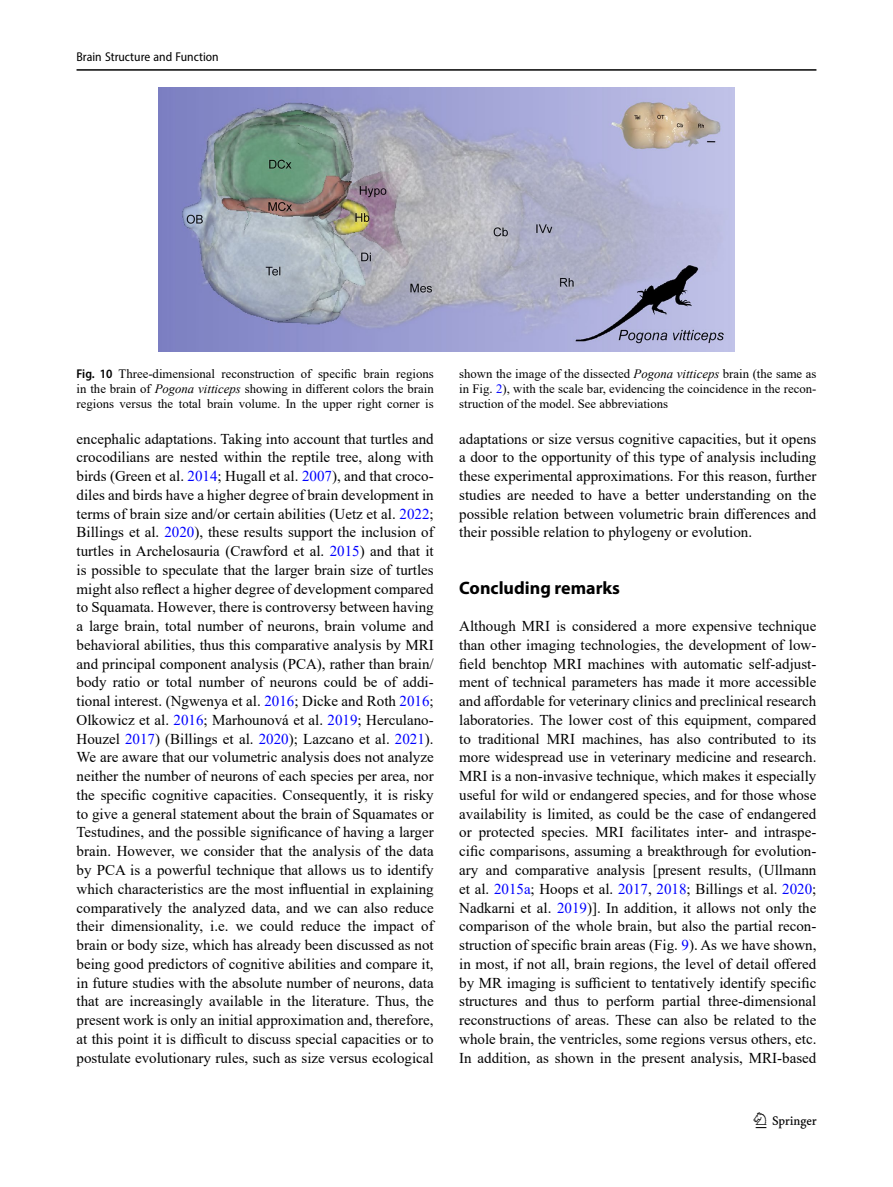
<style>
.page{position:relative;width:893px;height:1187px;background:#fff}
.page>*{position:absolute;margin:0;border:0;box-sizing:border-box;transform-origin:0 0}
.t1{font:22.5px "Springnew";color:#000}
.Head_1{font:700 18px "Myriad Pro";color:#000}
.Body_Text_Indent{font:15px/18.8px "Times New Roman";color:#000;text-align:justify}
.Body_Text{font:15px/18.8px "Times New Roman";color:#000;text-align:justify}
.Figure_Caption{font:12.75px/15px "Times New Roman";color:#000;text-align:justify}
.t2{font:semi-condensed 12.75px "Myriad Pro";color:#000}
.s1{font-family:"Myriad Pro";font-weight:600;font-stretch:semi-condensed}
.s2{font-style:italic}
.s3{color:#00f}
</style>
<div class="page">
<hr style="left:77px;top:69px;width:739px;height:2px;background:#000">
<img style="left:158px;top:87px;width:577px;height:264px">
<p class="t2" style="left:77px;top:49px;width:144px">Brain Structure and Function</p>
<p class="Figure_Caption" style="left:77px;top:366px;width:359px"><span class="s1">Fig. 10</span> Three-dimensional reconstruction of specific brain regions in the brain of <span class="s2">Pogona vitticeps</span> showing in different colors the brain regions versus the total brain volume. In the upper right corner is</p>
<p class="Figure_Caption" style="left:459px;top:366px;width:359px">shown the image of the dissected <span class="s2">Pogona vitticeps</span> brain (the same as in Fig. <span class="s3">2</span>), with the scale bar, evidencing the coincidence in the recon&shy;struction of the model. See abbreviations</p>
<p class="Body_Text_Indent" style="left:77px;top:428px;width:359px">encephalic adaptations. Taking into account that turtles and crocodilians are nested within the reptile tree, along with birds (Green et al. <span class="s3">2014</span>; Hugall et al. <span class="s3">2007</span>), and that croco&shy;diles and birds have a higher degree of brain development in terms of brain size and/or certain abilities (Uetz et al. <span class="s3">2022</span>; Billings et al. <span class="s3">2020</span>), these results support the inclusion of turtles in Archelosauria (Crawford et al. <span class="s3">2015</span>) and that it is possible to speculate that the larger brain size of turtles might also reflect a higher degree of development compared to Squamata. However, there is controversy between having a large brain, total number of neurons, brain volume and behavioral abilities, thus this comparative analysis by MRI and principal component analysis (PCA), rather than brain/ body ratio or total number of neurons could be of addi&shy;tional interest. (Ngwenya et al. <span class="s3">2016</span>; Dicke and Roth <span class="s3">2016</span>; Olkowicz et al. <span class="s3">2016</span>; Marhounová et al. <span class="s3">2019</span>; Herculano-Houzel <span class="s3">2017</span>) (Billings et al. <span class="s3">2020</span>); Lazcano et al. <span class="s3">2021</span>).<br>We are aware that our volumetric analysis does not analyze neither the number of neurons of each species per area, nor the specific cognitive capacities. Consequently, it is risky to give a general statement about the brain of Squamates or Testudines, and the possible significance of having a larger brain. However, we consider that the analysis of the data by PCA is a powerful technique that allows us to identify which characteristics are the most influential in explaining comparatively the analyzed data, and we can also reduce their dimensionality, i.e. we could reduce the impact of brain or body size, which has already been discussed as not being good predictors of cognitive abilities and compare it, in future studies with the absolute number of neurons, data that are increasingly available in the literature. Thus, the present work is only an initial approximation and, therefore, at this point it is difficult to discuss special capacities or to postulate evolutionary rules, such as size versus ecological</p>
<p class="Body_Text_Indent" style="left:459px;top:428px;width:359px">adaptations or size versus cognitive capacities, but it opens a door to the opportunity of this type of analysis including these experimental approximations. For this reason, further studies are needed to have a better understanding on the possible relation between volumetric brain differences and their possible relation to phylogeny or evolution.</p>
<p class="Head_1" style="left:459px;top:575px;width:162px">Concluding remarks</p>
<p class="Body_Text" style="left:459px;top:616px;width:359px">Although MRI is considered a more expensive technique than other imaging technologies, the development of low&shy;field benchtop MRI machines with automatic self-adjust&shy;ment of technical parameters has made it more accessible and affordable for veterinary clinics and preclinical research laboratories. The lower cost of this equipment, compared to traditional MRI machines, has also contributed to its more widespread use in veterinary medicine and research.<br>MRI is a non-invasive technique, which makes it especially useful for wild or endangered species, and for those whose availability is limited, as could be the case of endangered or protected species. MRI facilitates inter- and intraspe&shy;cific comparisons, assuming a breakthrough for evolution&shy;ary and comparative analysis [present results, (Ullmann et al. <span class="s3">2015a</span>; Hoops et al. <span class="s3">2017</span>, <span class="s3">2018</span>; Billings et al. <span class="s3">2020</span>; Nadkarni et al. <span class="s3">2019</span>)]. In addition, it allows not only the comparison of the whole brain, but also the partial recon&shy;struction of specific brain areas (Fig. <span class="s3">9</span>). As we have shown, in most, if not all, brain regions, the level of detail offered by MR imaging is sufficient to tentatively identify specific structures and thus to perform partial three-dimensional reconstructions of areas. These can also be related to the whole brain, the ventricles, some regions versus others, etc.<br>In addition, as shown in the present analysis, MRI-based</p>
<h1 class="t1" style="left:756px;top:1107px;width:63px">1 3</h1>
</div>
